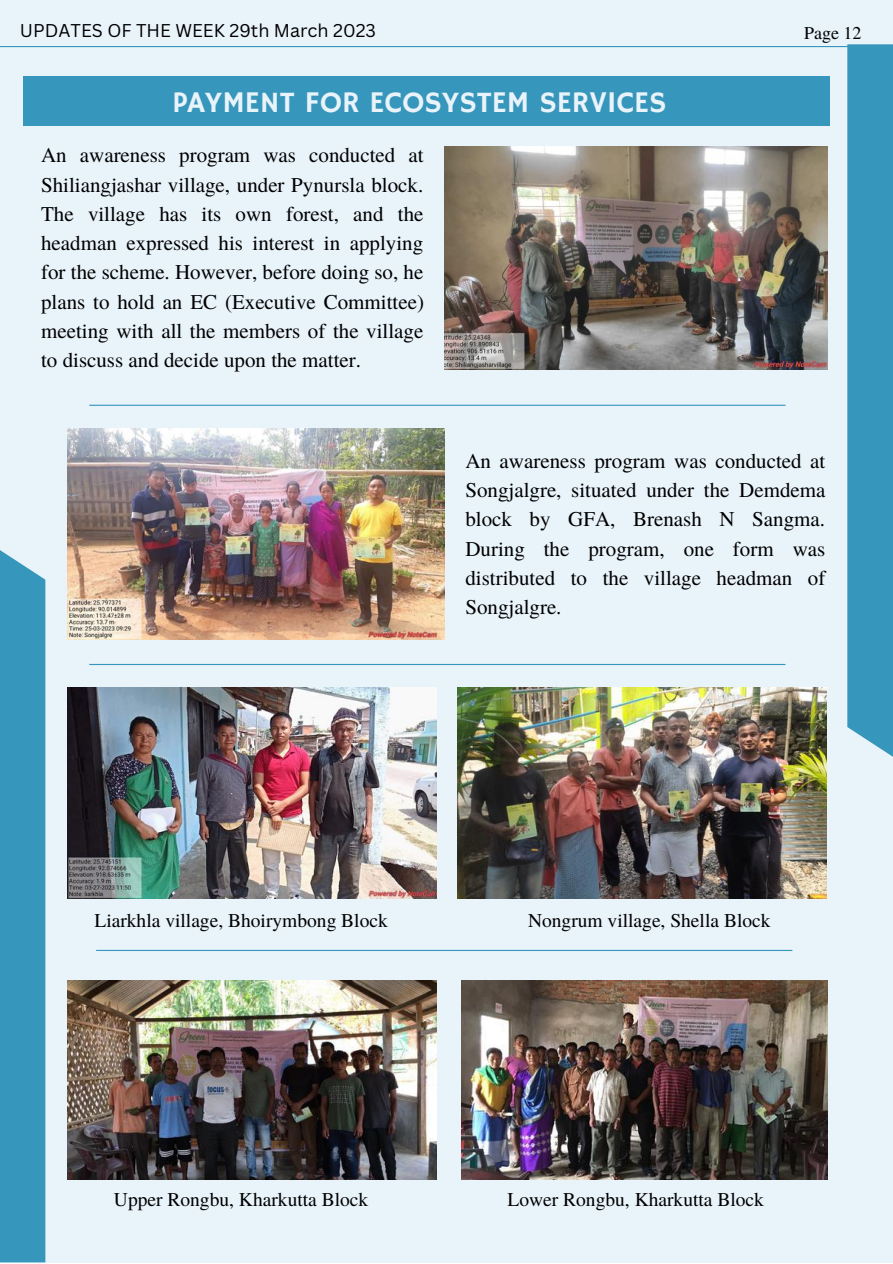
<style>
.page{position:relative;width:893px;height:1264px;background:#fff}
.page>*{position:absolute;margin:0;border:0;box-sizing:border-box;transform-origin:0 0}
.t1{font:30px "Hammersmith One";color:#e8f3fa}
.t2{font:21px/29.2px "Te X Gyre Termes";color:#000;text-align:justify}
.t3{font:19.5px "Te X Gyre Termes";color:#000}
.t4{font:18px "Canva Sans";color:#000}
.t5{font:18px "Te X Gyre Termes";color:#000}
</style>
<div class="page">
<div style="left:0;top:0;width:892px;height:1262px;background:#e8f3fa"></div>
<hr style="left:0;top:46px;width:892px;height:1px;background:#3796bc">
<div style="left:23px;top:76px;width:806px;height:49px;background:#3796bc"></div>
<div style="left:847px;top:44px;width:45px;height:712px;background:#3796bc"></div>
<div style="left:0;top:550px;width:45px;height:712px;background:#3796bc"></div>
<hr style="left:89px;top:405px;width:696px;height:1px;background:#3796bc">
<hr style="left:89px;top:664px;width:696px;height:1px;background:#3796bc">
<hr style="left:96px;top:949px;width:696px;height:2px;background:#3796bc">
<img style="left:444px;top:147px;width:383px;height:222px">
<img style="left:68px;top:428px;width:376px;height:211px">
<img style="left:68px;top:687px;width:368px;height:212px">
<img style="left:457px;top:687px;width:369px;height:212px">
<img style="left:68px;top:980px;width:368px;height:199px">
<img style="left:461px;top:980px;width:366px;height:199px">
<p class="t4" style="left:20px;top:18px;width:357px">UPDATES OF THE WEEK 29th March 2023</p>
<p class="t5" style="left:804px;top:20px;width:59px">Page 12</p>
<h1 class="t1" style="left:172px;top:85px;width:496px">PAYMENT FOR ECOSYSTEM SERVICES</h1>
<p class="t2" style="left:41px;top:140px;width:384px">An awareness program was conducted at Shiliangjashar village, under Pynursla block.<br>The village has its own forest, and the headman expressed his interest in applying for the scheme. However, before doing so, he plans to hold an EC (Executive Committee) meeting with all the members of the village to discuss and decide upon the matter.</p>
<p class="t2" style="left:465px;top:445px;width:361px">An awareness program was conducted at Songjalgre, situated under the Demdema block by GFA, Brenash N Sangma.<br>During the program, one form was distributed to the village headman of Songjalgre.</p>
<p class="t3" style="left:94px;top:906px;width:295px">Liarkhla village, Bhoirymbong Block</p>
<p class="t3" style="left:528px;top:906px;width:244px">Nongrum village, Shella Block</p>
<p class="t3" style="left:114px;top:1185px;width:256px">Upper Rongbu, Kharkutta Block</p>
<p class="t3" style="left:507px;top:1185px;width:258px">Lower Rongbu, Kharkutta Block</p>
</div>
